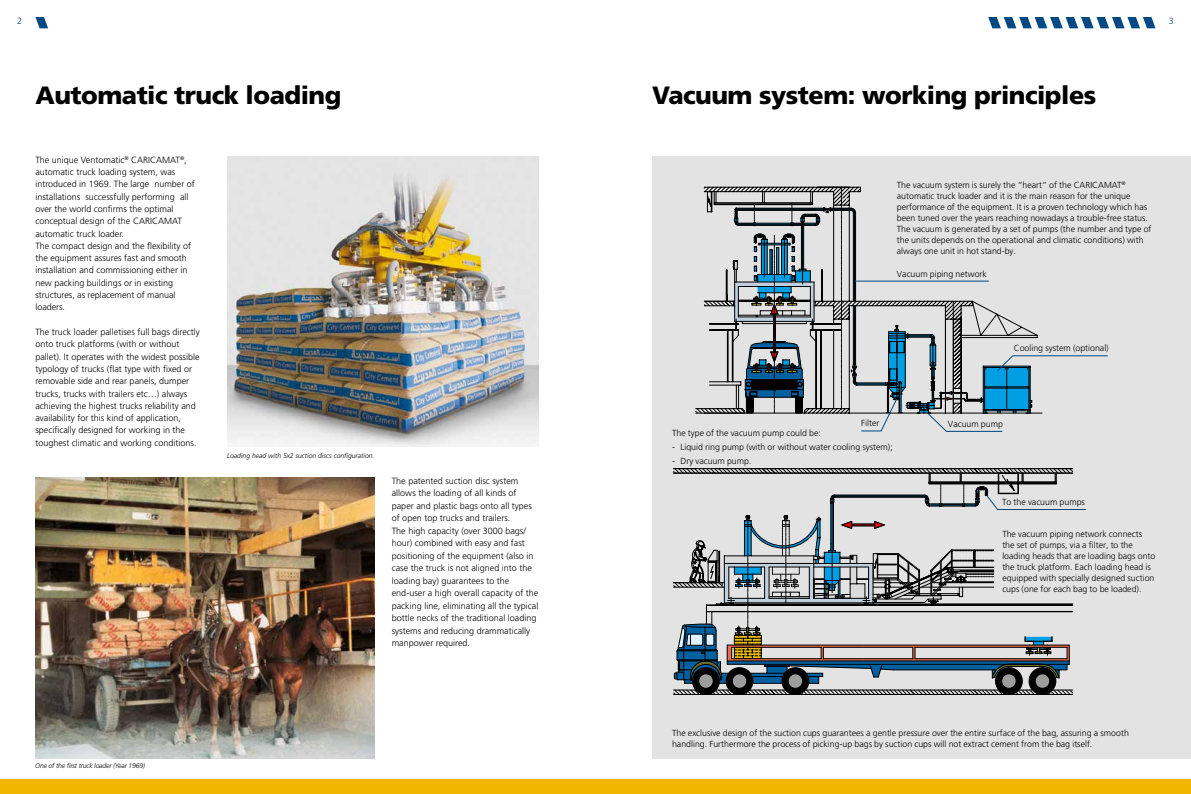
<style>
.page{position:relative;width:1191px;height:794px;background:#fff}
.page>*{position:absolute;margin:0;border:0;box-sizing:border-box;transform-origin:0 0}
.t1{font:900 25px "Frutiger LT Std";letter-spacing:-.02em;color:#000}
.t2{font:300 9px/12.3px "Frutiger LT Std";color:#000}
.t3{font:300 9px "Frutiger LT Std";color:#004982}
.t4{font:300 8.8px/11px "Frutiger LT Std";color:#000}
.t5{font:italic 300 6.8px "Frutiger LT Std";color:#000}
.t6{font:italic 300 6.8px "Frutiger LT Std";letter-spacing:-.025em;color:#000}
</style>
<div class="page">
<svg style="left:35px;top:17px;width:13px;height:11px"></svg>
<svg style="left:988px;top:17px;width:167px;height:11px"></svg>
<div style="left:0;top:780px;width:595px;height:14px;background:#f0b600"></div>
<div style="left:595px;top:780px;width:596px;height:14px;background:#f0b600"></div>
<div style="left:652px;top:156px;width:539px;height:602px;background:#e3e3e3"></div>
<img style="left:227px;top:157px;width:312px;height:289px">
<img style="left:35px;top:477px;width:340px;height:281px">
<svg style="left:673px;top:468px;width:413px;height:226px"></svg>
<svg style="left:695px;top:187px;width:413px;height:245px"></svg>
<p class="t3" style="left:17px;top:16px;width:7px">2</p>
<p class="t3" style="left:1169px;top:16px;width:7px">3</p>
<h1 class="t1" style="left:35px;top:80px;width:307px">Automatic truck loading</h1>
<h1 class="t1" style="left:652px;top:80px;width:445px">Vacuum system: working principles</h1>
<p class="t2" style="left:35px;top:154px;width:161px">The unique Ventomatic<sup>®</sup> CARICAMAT<sup>®</sup>, automatic truck loading system, was introduced in 1969. The large number of installations successfully performing all over the world confirms the optimal conceptual design of the CARICAMAT automatic truck loader.<br>The compact design and the flexibility of the equipment assures fast and smooth installation and commissioning either in new packing buildings or in existing structures, as replacement of manual loaders.</p>
<p class="t2" style="left:35px;top:326px;width:166px">The truck loader palletises full bags directly onto truck platforms (with or without pallet). It operates with the widest possible typology of trucks (flat type with fixed or removable side and rear panels, dumper trucks, trucks with trailers etc…) always achieving the highest trucks reliability and availability for this kind of application, specifically designed for working in the toughest climatic and working conditions.</p>
<p class="t5" style="left:227px;top:452px;width:149px">Loading head with 5x2 suction discs configuration.</p>
<p class="t2" style="left:392px;top:475px;width:148px">The patented suction disc system allows the loading of all kinds of paper and plastic bags onto all types of open top trucks and trailers.<br>The high capacity (over 3000 bags/ hour) combined with easy and fast positioning of the equipment (also in case the truck is not aligned into the loading bay) guarantees to the end-user a high overall capacity of the packing line, eliminating all the typical bottle necks of the traditional loading systems and reducing drammatically manpower required.</p>
<p class="t6" style="left:35px;top:761px;width:111px">One of the first truck loader (Year 1969)</p>
<p class="t4" style="left:897px;top:179px;width:256px">The vacuum system is surely the “heart” of the CARICAMAT<sup>® </sup>automatic truck loader and it is the main reason for the unique performance of the equipment. It is a proven technology which has been tuned over the years reaching nowadays a trouble-free status.<br>The vacuum is generated by a set of pumps (the number and type of the units depends on the operational and climatic conditions) with always one unit in hot stand-by.</p>
<p class="t4" style="left:897px;top:268px;width:91px">Vacuum piping network</p>
<p class="t4" style="left:1013px;top:343px;width:96px">Cooling system (optional)</p>
<p class="t4" style="left:861px;top:418px;width:20px">Filter</p>
<p class="t4" style="left:672px;top:427px;width:150px">The type of the vacuum pump could be:</p>
<p class="t4" style="left:672px;top:441px;width:222px">- Liquid ring pump (with or without water cooling system);</p>
<p class="t4" style="left:672px;top:455px;width:81px">- Dry vacuum pump.</p>
<p class="t4" style="left:948px;top:418px;width:57px">Vacuum pump</p>
<p class="t4" style="left:1002px;top:497px;width:84px">To the vacuum pumps</p>
<p class="t4" style="left:1002px;top:529px;width:155px">The vacuum piping network connects the set of pumps, via a filter, to the loading heads that are loading bags onto the truck platform. Each loading head is equipped with specially designed suction cups (one for each bag to be loaded).</p>
<p class="t4" style="left:672px;top:727px;width:458px">The exclusive design of the suction cups guarantees a gentle pressure over the entire surface of the bag, assuring a smooth handling. Furthermore the process of picking-up bags by suction cups will not extract cement from the bag itself.</p>
</div>
